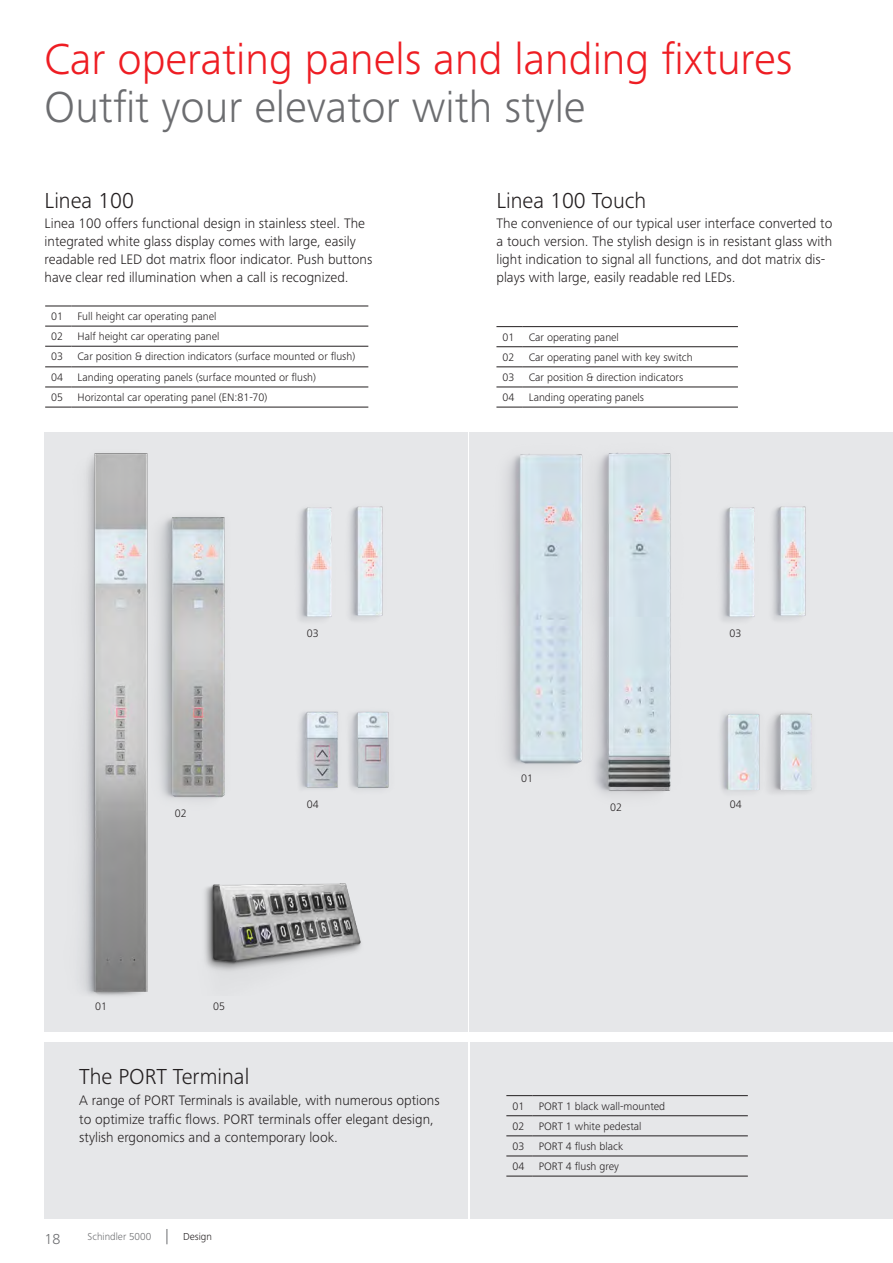
<style>
.page{position:relative;width:893px;height:1263px;background:#fff}
.page>*{position:absolute;margin:0;border:0;box-sizing:border-box;transform-origin:0 0}
.t1{font:300 45px "Frutiger Next LTW1 G";color:#ee1d23}
.t2{font:300 45px "Frutiger Next LTW1 G";color:#6c6d70}
.t3{font:300 22.5px "Frutiger Next LTW1 G";color:#231f20}
.t4{font:300 15px "Frutiger Next LTW1 G";color:#6c6d70}
.t5{font:300 14.25px/18.3px "Frutiger Next LTW1 G";color:#231f20}
.t6{font:300 11.25px "Frutiger Next LTW1 G";color:#231f20}
.t7{font:300 10.5px "Frutiger Next LTW1 G";color:#6c6d70}
.t8{font:300 10.5px "Frutiger Next LTW1 G";color:#231f20}
</style>
<div class="page">
<div style="left:45px;top:433px;width:423px;height:599px;background:#e6e7e9"></div>
<div style="left:470px;top:433px;width:423px;height:599px;background:#e6e7e9"></div>
<div style="left:44px;top:1042px;width:424px;height:176px;background:#e6e7e9"></div>
<div style="left:470px;top:1042px;width:422px;height:176px;background:#e6e7e9"></div>
<img style="left:82px;top:453px;width:66px;height:543px">
<img style="left:299px;top:711px;width:37px;height:78px">
<img style="left:336px;top:711px;width:53px;height:78px">
<img style="left:137px;top:486px;width:88px;height:345px">
<img style="left:349px;top:506px;width:34px;height:114px">
<img style="left:772px;top:506px;width:34px;height:114px">
<img style="left:299px;top:507px;width:33px;height:114px">
<img style="left:721px;top:507px;width:34px;height:114px">
<img style="left:594px;top:452px;width:77px;height:343px">
<img style="left:507px;top:454px;width:76px;height:312px">
<img style="left:780px;top:713px;width:32px;height:80px">
<img style="left:720px;top:713px;width:60px;height:80px">
<img style="left:205px;top:883px;width:156px;height:89px">
<svg style="left:506px;top:1095px;width:27px;height:1px"></svg>
<hr style="left:533px;top:1095px;width:215px;height:1px;background:#231f20">
<svg style="left:506px;top:1115px;width:27px;height:1px"></svg>
<hr style="left:533px;top:1115px;width:215px;height:1px;background:#231f20">
<svg style="left:506px;top:1135px;width:27px;height:1px"></svg>
<hr style="left:533px;top:1135px;width:215px;height:1px;background:#231f20">
<svg style="left:506px;top:1156px;width:27px;height:1px"></svg>
<hr style="left:533px;top:1156px;width:215px;height:1px;background:#231f20">
<svg style="left:506px;top:1176px;width:27px;height:1px"></svg>
<hr style="left:533px;top:1176px;width:215px;height:1px;background:#231f20">
<svg style="left:496px;top:326px;width:27px;height:1px"></svg>
<hr style="left:523px;top:326px;width:215px;height:1px;background:#231f20">
<svg style="left:496px;top:346px;width:27px;height:1px"></svg>
<hr style="left:523px;top:346px;width:215px;height:1px;background:#231f20">
<svg style="left:496px;top:367px;width:27px;height:1px"></svg>
<hr style="left:523px;top:367px;width:215px;height:1px;background:#231f20">
<svg style="left:496px;top:387px;width:27px;height:1px"></svg>
<hr style="left:523px;top:387px;width:215px;height:1px;background:#231f20">
<svg style="left:496px;top:407px;width:27px;height:1px"></svg>
<hr style="left:523px;top:407px;width:215px;height:1px;background:#231f20">
<svg style="left:45px;top:306px;width:27px;height:1px"></svg>
<hr style="left:72px;top:306px;width:296px;height:1px;background:#231f20">
<svg style="left:45px;top:326px;width:27px;height:1px"></svg>
<hr style="left:72px;top:326px;width:296px;height:1px;background:#231f20">
<svg style="left:45px;top:346px;width:27px;height:1px"></svg>
<hr style="left:72px;top:346px;width:296px;height:1px;background:#231f20">
<svg style="left:45px;top:367px;width:27px;height:1px"></svg>
<hr style="left:72px;top:367px;width:296px;height:1px;background:#231f20">
<svg style="left:45px;top:387px;width:27px;height:1px"></svg>
<hr style="left:72px;top:387px;width:296px;height:1px;background:#231f20">
<svg style="left:45px;top:407px;width:27px;height:1px"></svg>
<hr style="left:72px;top:407px;width:296px;height:1px;background:#231f20">
<svg style="left:167px;top:1229px;width:1px;height:15px"></svg>
<h1 class="t1" style="left:44px;top:33px;width:750px">Car operating panels and landing fixtures</h1>
<h2 class="t2" style="left:44px;top:81px;width:543px">Outfit your elevator with style</h2>
<h3 class="t3" style="left:45px;top:188px;width:91px">Linea 100</h3>
<h3 class="t3" style="left:496px;top:188px;width:151px">Linea 100 Touch</h3>
<p class="t5" style="left:45px;top:214px;width:322px">Linea 100 offers functional design in stainless steel. The</p>
<p class="t5" style="left:496px;top:214px;width:337px">The convenience of our typical user interface converted to</p>
<p class="t5" style="left:45px;top:232px;width:313px">integrated white glass display comes with large, easily</p>
<p class="t5" style="left:496px;top:232px;width:337px">a touch version. The stylish design is in resistant glass with</p>
<p class="t5" style="left:45px;top:250px;width:329px">readable red LED dot matrix floor indicator. Push buttons</p>
<p class="t5" style="left:496px;top:250px;width:330px">light indication to signal all functions, and dot matrix dis-</p>
<p class="t5" style="left:45px;top:268px;width:305px">have clear red illumination when a call is recognized.</p>
<p class="t5" style="left:496px;top:268px;width:241px">plays with large, easily readable red LEDs.</p>
<p class="t6" style="left:51px;top:310px;width:13px">01</p>
<p class="t6" style="left:78px;top:310px;width:140px">Full height car operating panel</p>
<p class="t6" style="left:51px;top:330px;width:13px">02</p>
<p class="t6" style="left:78px;top:330px;width:143px">Half height car operating panel</p>
<p class="t6" style="left:51px;top:350px;width:13px">03</p>
<p class="t6" style="left:78px;top:350px;width:279px">Car position &amp; direction indicators (surface mounted or flush)</p>
<p class="t6" style="left:51px;top:371px;width:13px">04</p>
<p class="t6" style="left:78px;top:371px;width:240px">Landing operating panels (surface mounted or flush)</p>
<p class="t6" style="left:51px;top:391px;width:13px">05</p>
<p class="t6" style="left:78px;top:391px;width:191px">Horizontal car operating panel (EN:81-70)</p>
<p class="t6" style="left:502px;top:331px;width:13px">01</p>
<p class="t6" style="left:529px;top:331px;width:92px">Car operating panel</p>
<p class="t6" style="left:502px;top:351px;width:13px">02</p>
<p class="t6" style="left:529px;top:351px;width:165px">Car operating panel with key switch</p>
<p class="t6" style="left:502px;top:371px;width:13px">03</p>
<p class="t6" style="left:529px;top:371px;width:156px">Car position &amp; direction indicators</p>
<p class="t6" style="left:502px;top:391px;width:13px">04</p>
<p class="t6" style="left:529px;top:391px;width:117px">Landing operating panels</p>
<p class="t6" style="left:307px;top:626px;width:13px">03</p>
<p class="t6" style="left:730px;top:626px;width:13px">03</p>
<p class="t6" style="left:175px;top:807px;width:13px">02</p>
<p class="t6" style="left:95px;top:1000px;width:13px">01</p>
<p class="t6" style="left:213px;top:1000px;width:13px">05</p>
<p class="t6" style="left:521px;top:772px;width:13px">01</p>
<p class="t6" style="left:307px;top:798px;width:13px">04</p>
<p class="t6" style="left:730px;top:798px;width:13px">04</p>
<p class="t6" style="left:610px;top:800px;width:13px">02</p>
<h3 class="t3" style="left:79px;top:1064px;width:172px">The PORT Terminal</h3>
<p class="t5" style="left:79px;top:1091px;width:362px">A range of PORT Terminals is available, with numerous options to optimize traffic flows. PORT terminals offer elegant design, stylish ergonomics and a contemporary look.</p>
<p class="t4" style="left:45px;top:1230px;width:17px">18</p>
<p class="t7" style="left:88px;top:1231px;width:65px">Schindler 5000</p>
<p class="t8" style="left:183px;top:1231px;width:30px">Design</p>
<p class="t6" style="left:512px;top:1099px;width:13px">01</p>
<p class="t6" style="left:539px;top:1099px;width:128px">PORT 1 black wall-mounted</p>
<p class="t6" style="left:512px;top:1120px;width:13px">02</p>
<p class="t6" style="left:539px;top:1120px;width:104px">PORT 1 white pedestal</p>
<p class="t6" style="left:512px;top:1140px;width:13px">03</p>
<p class="t6" style="left:539px;top:1140px;width:86px">PORT 4 flush black</p>
<p class="t6" style="left:512px;top:1160px;width:13px">04</p>
<p class="t6" style="left:539px;top:1160px;width:82px">PORT 4 flush grey</p>
</div>
